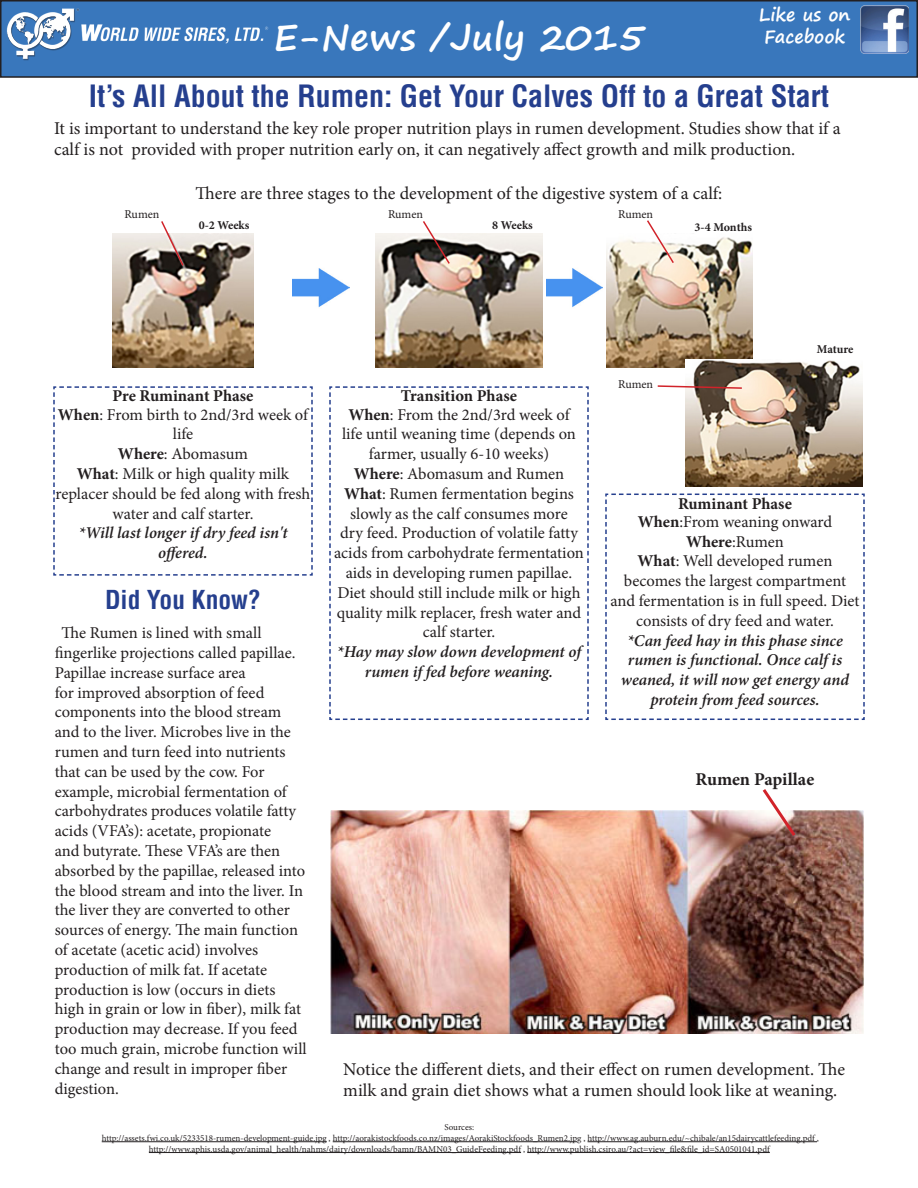
<style>
.page{position:relative;width:918px;height:1188px;background:#fff}
.page>*{position:absolute;margin:0;border:0;box-sizing:border-box;transform-origin:0 0}
.t1{font:700 36px "Segoe Print";color:#fff}
.t2{font:700 condensed 30px "Helvetica Com";color:#253f8e}
.t3{font:700 condensed 25.5px "Helvetica Com";color:#253f8e}
.t4{font:18px/21.6px "Minion Pro";color:#231f20}
.t5{font:700 18px/21.6px "Segoe Print";color:#fff}
.t6{font:700 18px "Minion Pro";color:#231f20}
.t7{font:16.5px/19.8px "Minion Pro";color:#231f20;text-align:center}
.t8{font:italic 600 16.5px/19.8px "Minion Pro";letter-spacing:-.005em;color:#231f20;text-align:center}
.t9{font:700 16.5px "Minion Pro";color:#231f20}
.t10{font:700 12px "Minion Pro";letter-spacing:-.005em;color:#231f20}
.t11{font:12px "Minion Pro";color:#231f20}
.t12{font:9px "Minion Pro";color:#231f20}
.s1{font-weight:700}
</style>
<div class="page">
<div style="left:1px;top:1px;width:916px;height:76px;background:#3977bc"></div>
<img style="left:6px;top:8px;width:263px;height:53px">
<div style="left:0;top:0;width:918px;height:78px;border:2px solid #231f20"></div>
<img style="left:860px;top:5px;width:49px;height:49px">
<img style="left:112px;top:233px;width:142px;height:135px">
<img style="left:376px;top:233px;width:166px;height:135px">
<img style="left:606px;top:237px;width:147px;height:131px">
<img style="left:686px;top:360px;width:177px;height:126px">
<svg style="left:160px;top:221px;width:25px;height:46px"></svg>
<svg style="left:421px;top:221px;width:30px;height:44px"></svg>
<svg style="left:645px;top:220px;width:30px;height:45px"></svg>
<svg style="left:657px;top:385px;width:86px;height:5px"></svg>
<img style="left:546px;top:268px;width:56px;height:40px">
<img style="left:293px;top:268px;width:56px;height:39px">
<svg style="left:53px;top:386px;width:260px;height:190px"></svg>
<svg style="left:329px;top:386px;width:260px;height:334px"></svg>
<svg style="left:605px;top:493px;width:260px;height:227px"></svg>
<img style="left:330px;top:810px;width:534px;height:224px">
<svg style="left:760px;top:789px;width:38px;height:50px"></svg>
<hr style="left:102px;top:1141px;width:225px;height:1px;background:#231f20">
<hr style="left:333px;top:1141px;width:244px;height:1px;background:#231f20">
<hr style="left:588px;top:1141px;width:229px;height:1px;background:#231f20">
<hr style="left:149px;top:1152px;width:372px;height:1px;background:#231f20">
<hr style="left:527px;top:1152px;width:243px;height:1px;background:#231f20">
<p class="t1" style="left:274px;top:4px;width:372px">E-News /July 2015</p>
<p class="t5" style="left:759px;top:4px;width:93px">Like us on<br>Facebook</p>
<p class="t2" style="left:89px;top:76px;width:742px">It’s All About the Rumen: Get Your Calves Off to a Great Start</p>
<p class="t4" style="left:54px;top:117px;width:788px">It is important to understand the key role proper nutrition plays in rumen development. Studies show that if a calf is not provided with proper nutrition early on, it can negatively affect growth and milk production.</p>
<p class="t4" style="left:196px;top:182px;width:528px">There are three stages to the development of the digestive system of a calf:</p>
<p class="t11" style="left:124px;top:206px;width:37px">Rumen</p>
<p class="t10" style="left:199px;top:217px;width:52px">0-2 Weeks</p>
<p class="t11" style="left:388px;top:206px;width:37px">Rumen</p>
<p class="t11" style="left:618px;top:206px;width:37px">Rumen</p>
<p class="t10" style="left:492px;top:217px;width:42px">8 Weeks</p>
<p class="t10" style="left:695px;top:219px;width:59px">3-4 Months</p>
<p class="t9" style="left:113px;top:384px;width:142px">Pre Ruminant Phase</p>
<p class="t7" style="left:58px;top:405px;width:252px"><span class="s1">When</span>: From birth to 2nd/3rd week of life</p>
<p class="t7" style="left:118px;top:444px;width:132px"><span class="s1">Where</span>: Abomasum</p>
<p class="t7" style="left:56px;top:464px;width:256px"><span class="s1">What</span>: Milk or high quality milk replacer should be fed along with fresh water and calf starter.</p>
<p class="t8" style="left:78px;top:523px;width:211px">*Will last longer if dry feed isn't offered.</p>
<p class="t3" style="left:105px;top:583px;width:157px">Did You Know?</p>
<p class="t7" style="left:55px;top:623px;width:254px;text-align:left;text-indent:7px">The Rumen is lined with small fingerlike projections called papillae.<br>Papillae increase surface area<br>for improved absorption of feed components into the blood stream and to the liver. Microbes live in the rumen and turn feed into nutrients that can be used by the cow. For example, microbial fermentation of carbohydrates produces volatile fatty acids (VFA’s): acetate, propionate<br>and butyrate. These VFA’s are then absorbed by the papillae, released into the blood stream and into the liver. In the liver they are converted to other sources of energy. The main function of acetate (acetic acid) involves production of milk fat. If acetate production is low (occurs in diets high in grain or low in fiber), milk fat production may decrease. If you feed too much grain, microbe function will change and result in improper fiber digestion.</p>
<p class="t9" style="left:401px;top:384px;width:118px">Transition Phase</p>
<p class="t7" style="left:342px;top:405px;width:235px"><span class="s1">When</span>: From the 2nd/3rd week of life until weaning time (depends on farmer, usually 6-10 weeks)</p>
<p class="t7" style="left:354px;top:464px;width:212px"><span class="s1">Where</span>: Abomasum and Rumen</p>
<p class="t7" style="left:334px;top:484px;width:251px"><span class="s1">What</span>: Rumen fermentation begins slowly as the calf consumes more<br>dry feed. Production of volatile fatty acids from carbohydrate fermentation aids in developing rumen papillae.<br>Diet should still include milk or high quality milk replacer, fresh water and calf starter.</p>
<p class="t8" style="left:337px;top:642px;width:246px">*Hay may slow down development of rumen if fed before weaning.</p>
<p class="t11" style="left:618px;top:376px;width:37px">Rumen</p>
<p class="t10" style="left:817px;top:341px;width:38px">Mature</p>
<p class="t9" style="left:678px;top:492px;width:115px">Ruminant Phase</p>
<p class="t7" style="left:638px;top:512px;width:196px"><span class="s1">When</span>:From weaning onward</p>
<p class="t7" style="left:686px;top:532px;width:99px"><span class="s1">Where</span>:Rumen</p>
<p class="t7" style="left:610px;top:551px;width:251px"><span class="s1">What</span>: Well developed rumen becomes the largest compartment and fermentation is in full speed. Diet consists of dry feed and water.</p>
<p class="t8" style="left:621px;top:630px;width:230px">*Can feed hay in this phase since rumen is functional. Once calf is weaned, it will now get energy and protein from feed sources.</p>
<p class="t6" style="left:696px;top:766px;width:120px">Rumen Papillae</p>
<p class="t4" style="left:343px;top:1058px;width:503px">Notice the different diets, and their effect on rumen development. The milk and grain diet shows what a rumen should look like at weaning.</p>
<p class="t12" style="left:444px;top:1121px;width:31px">Sources:</p>
<p class="t12" style="left:102px;top:1132px;width:719px">http://assets.fwi.co.uk/5233518-rumen-development-guide.jpg , http://aorakistockfoods.co.nz/images/AorakiStockfoods_Rumen2.jpg , http://www.ag.auburn.edu/~chibale/an15dairycattlefeeding.pdf ,</p>
<p class="t12" style="left:149px;top:1143px;width:622px">http://www.aphis.usda.gov/animal_health/nahms/dairy/downloads/bamn/BAMN03_GuideFeeding.pdf , http://www.publish.csiro.au/?act=view_file&amp;file_id=SA0501041.pdf</p>
</div>
